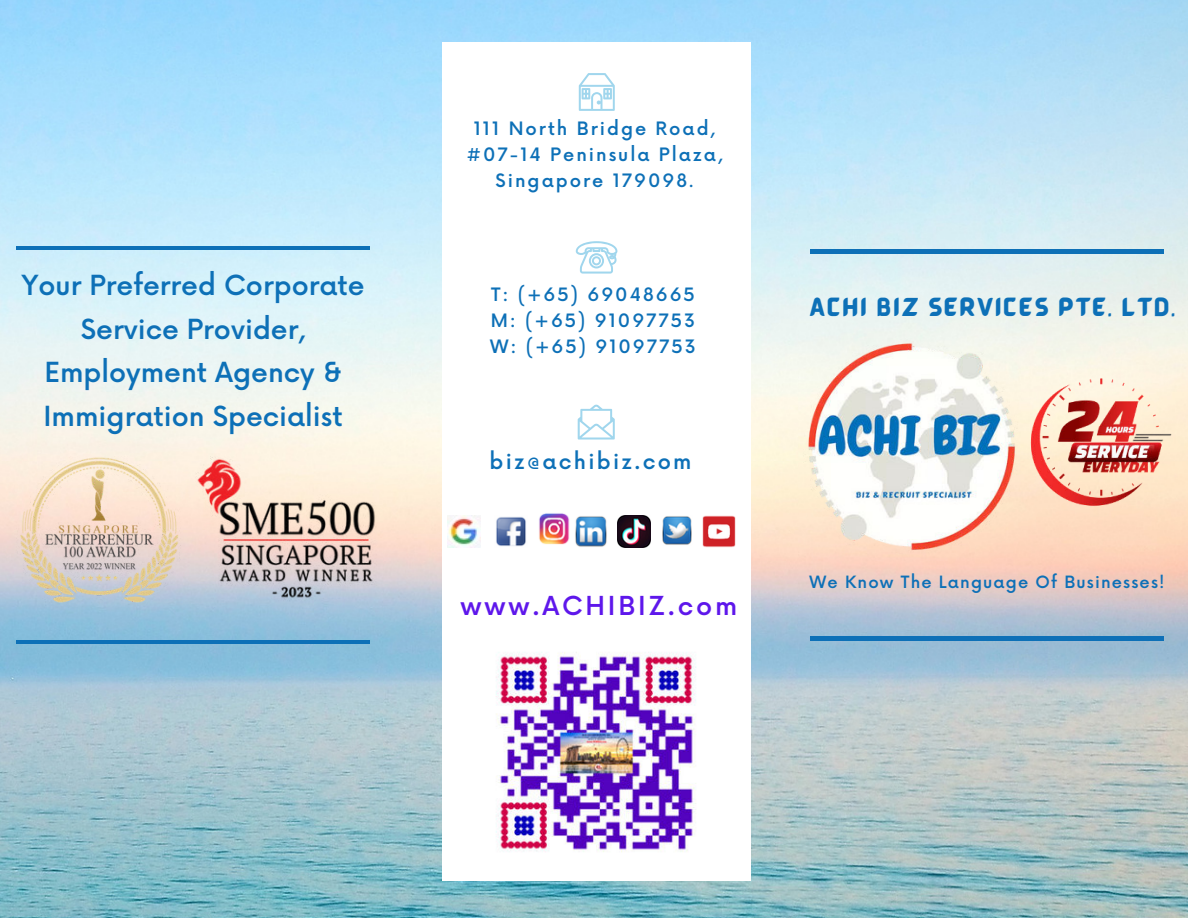
<style>
.page{position:relative;width:1188px;height:918px;background:#fff}
.page>*{position:absolute;margin:0;border:0;box-sizing:border-box;transform-origin:0 0}
.t1{font:500 27px/43.8px "Now";color:#0d70b7;text-align:center}
.t2{font:500 25.5px "Now";letter-spacing:.11em;color:#5e17eb}
.t3{font:500 21px "Now";letter-spacing:.11em;color:#0d70b7}
.t4{font:19.5px "BARABARA Regular";letter-spacing:.11em;color:#0d70b7}
.t5{font:500 18px/25.8px "Now";letter-spacing:.11em;color:#0d70b7;text-align:center}
.t6{font:500 16.5px "Now";letter-spacing:.07em;color:#0d70b7}
.s1{font-weight:400}
</style>
<div class="page">
<img style="left:0;top:0;width:1188px;height:918px">
<div style="left:442px;top:43px;width:308px;height:838px;background:#fff"></div>
<svg style="left:579px;top:73px;width:36px;height:37px"></svg>
<svg style="left:576px;top:241px;width:41px;height:33px"></svg>
<svg style="left:578px;top:405px;width:37px;height:35px"></svg>
<hr style="left:16px;top:246px;width:353px;height:4px;background:#0d70b7">
<img style="left:803px;top:338px;width:216px;height:216px">
<img style="left:447px;top:515px;width:33px;height:33px">
<img style="left:496px;top:517px;width:30px;height:29px">
<img style="left:539px;top:513px;width:31px;height:32px">
<img style="left:575px;top:516px;width:32px;height:31px">
<img style="left:618px;top:515px;width:32px;height:33px">
<img style="left:662px;top:516px;width:30px;height:29px">
<img style="left:703px;top:515px;width:33px;height:33px">
<img style="left:496px;top:652px;width:200px;height:200px">
<hr style="left:16px;top:641px;width:353px;height:3px;background:#0d70b7">
<hr style="left:811px;top:250px;width:353px;height:3px;background:#0d70b7">
<hr style="left:811px;top:637px;width:353px;height:3px;background:#0d70b7">
<img style="left:1019px;top:358px;width:163px;height:163px">
<img style="left:16px;top:456px;width:172px;height:149px">
<img style="left:173px;top:457px;width:229px;height:148px">
<h1 class="t1" style="left:22px;top:261px;width:345px">Your Preferred Corporate<br>Service Provider,<br>Employment Agency &amp;<br>Immigration Specialist</h1>
<p class="t5" style="left:466px;top:115px;width:258px">111 North Bridge Road, #07-14 Peninsula Plaza,<br>Singapore 179098<span class="s1">.</span></p>
<p class="t5" style="left:490px;top:281px;width:207px;text-align:justify">T: (+65) 69048665<br>M: (+65) 91097753<br>W: (+65) 91097753</p>
<p class="t3" style="left:489px;top:445px;width:204px">biz@achibiz.com</p>
<h2 class="t2" style="left:461px;top:586px;width:278px">www.ACHIBIZ.com</h2>
<p class="t4" style="left:810px;top:292px;width:367px">ACHI BIZ SERVICES PTE. LTD.</p>
<p class="t6" style="left:810px;top:569px;width:357px">We Know The Language Of Businesses!</p>
</div>
